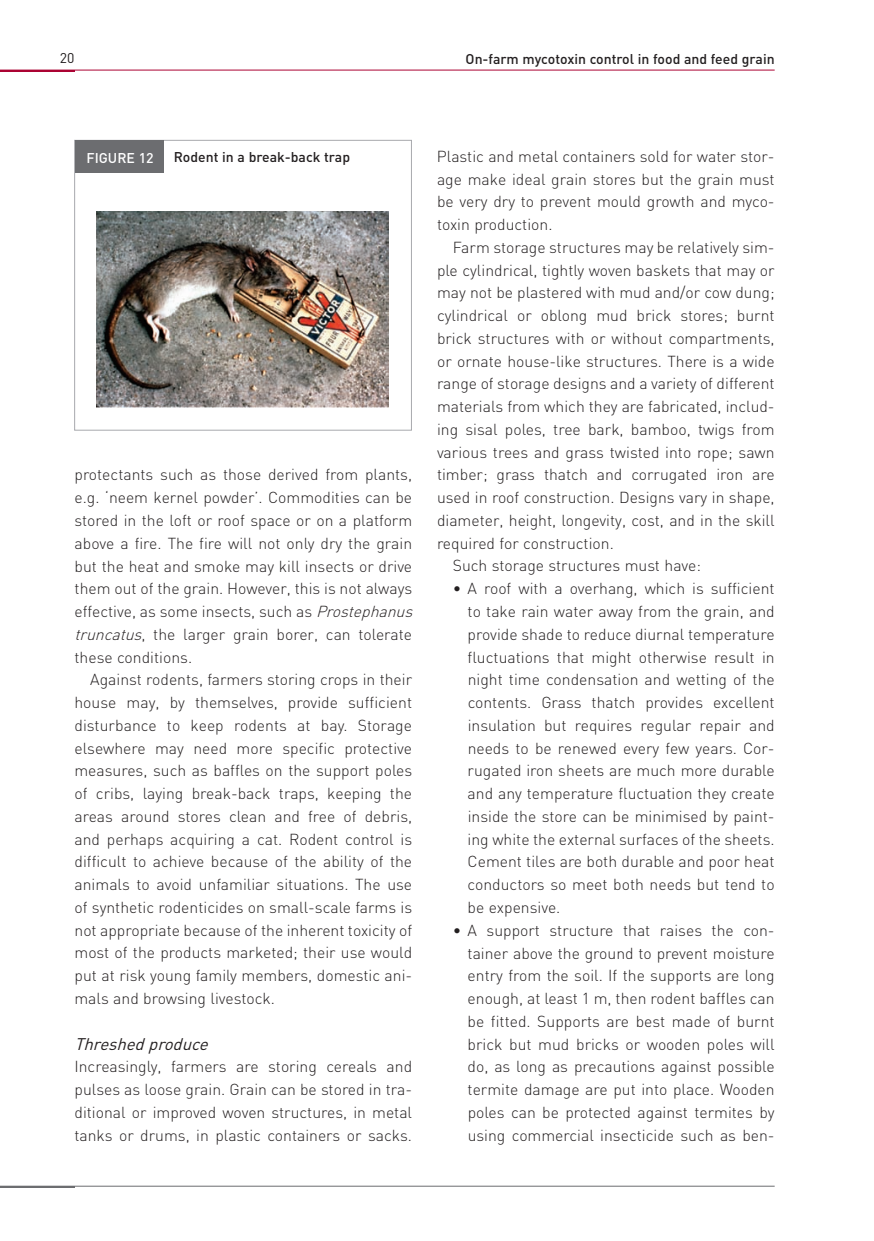
<style>
.page{position:relative;width:874px;height:1241px;background:#fff}
.page>*{position:absolute;margin:0;border:0;box-sizing:border-box;transform-origin:0 0}
.t1{font:italic 16.62px "DIN";color:#231f20}
.t2{font:300 15.75px/22.8px "DIN";color:#231f20;text-align:justify}
.t3{font:500 14px "DIN";color:#231f20}
.t4{font:500 14px "DIN";color:#fff}
.t5{font:14px "DIN";color:#231f20}
.s1{font-style:italic}
</style>
<div class="page">
<hr style="left:0;top:70px;width:774px;height:1px;background:#ab0333">
<hr style="left:0;top:1185px;width:774px;height:1px;background:#6c6d70">
<hr style="left:0;top:70px;width:74px;height:2px;background:#ab0333">
<hr style="left:0;top:1185px;width:74px;height:2px;background:#6c6d70">
<div style="left:74px;top:140px;width:337px;height:290px;border:1px solid #a8a9ad"></div>
<div style="left:75px;top:141px;width:88px;height:32px;background:#6c6d70"></div>
<img style="left:96px;top:212px;width:292px;height:195px">
<p class="t5" style="left:60px;top:49px;width:16px">20</p>
<p class="t3" style="left:465px;top:49px;width:310px">On-farm mycotoxin control in food and feed grain</p>
<p class="t4" style="left:86px;top:148px;width:69px">Figure 12</p>
<p class="t3" style="left:174px;top:147px;width:178px">Rodent in a break-back trap</p>
<p class="t2" style="left:74px;top:463px;width:344px;text-align:left">protectants such as those derived from plants, e.g. ‘neem kernel powder’. Commodities can be stored in the loft or roof space or on a platform above a fire. The fire will not only dry the grain but the heat and smoke may kill insects or drive them out of the grain. However, this is not always effective, as some insects, such as <span class="s1">Prostephanus truncatus</span>, the larger grain borer, can tolerate these conditions.</p>
<p class="t2" style="left:74px;top:667px;width:339px;text-indent:16px">Against rodents, farmers storing crops in their house may, by themselves, provide sufficient disturbance to keep rodents at bay. Storage elsewhere may need more specific protective measures, such as baffles on the support poles of cribs, laying break-back traps, keeping the areas around stores clean and free of debris, and perhaps acquiring a cat. Rodent control is difficult to achieve because of the ability of the animals to avoid unfamiliar situations. The use of synthetic rodenticides on small-scale farms is not appropriate because of the inherent toxicity of most of the products marketed; their use would put at risk young family members, domestic ani&shy;mals and browsing livestock.</p>
<p class="t1" style="left:74px;top:1032px;width:140px">Threshedproduce</p>
<p class="t2" style="left:74px;top:1054px;width:339px">Increasingly, farmers are storing cereals and pulses as loose grain. Grain can be stored in tra&shy;ditional or improved woven structures, in metal tanks or drums, in plastic containers or sacks.</p>
<p class="t2" style="left:436px;top:144px;width:339px">Plastic and metal containers sold for water stor&shy;age make ideal grain stores but the grain must be very dry to prevent mould growth and myco&shy;toxin production.</p>
<p class="t2" style="left:452px;top:235px;width:323px">Farm storage structures may be relatively sim-</p>
<p class="t2" style="left:437px;top:258px;width:339px">ple cylindrical, tightly woven baskets that may or</p>
<p class="t2" style="left:437px;top:281px;width:339px">may not be plastered with mud and/or cow dung;</p>
<p class="t2" style="left:437px;top:303px;width:339px">cylindrical or oblong mud brick stores; burnt</p>
<p class="t2" style="left:437px;top:326px;width:339px">brick structures with or without compartments,</p>
<p class="t2" style="left:437px;top:349px;width:339px">or ornate house-like structures. There is a wide</p>
<p class="t2" style="left:437px;top:371px;width:339px">range of storage designs and a variety of different</p>
<p class="t2" style="left:437px;top:394px;width:339px">materials from which they are fabricated, includ-</p>
<p class="t2" style="left:437px;top:417px;width:339px">ing sisal poles, tree bark, bamboo, twigs from</p>
<p class="t2" style="left:437px;top:440px;width:339px">various trees and grass twisted into rope; sawn</p>
<p class="t2" style="left:437px;top:462px;width:339px">timber; grass thatch and corrugated iron are</p>
<p class="t2" style="left:437px;top:485px;width:339px">used in roof construction. Designs vary in shape,</p>
<p class="t2" style="left:437px;top:508px;width:339px">diameter, height, longevity, cost, and in the skill</p>
<p class="t2" style="left:437px;top:531px;width:178px">required for construction.</p>
<p class="t2" style="left:452px;top:553px;width:250px">Such storage structures must have:</p>
<p class="t2" style="left:467px;top:576px;width:308px;text-indent:-15px">• A roof with a overhang, which is sufficient to take rain water away from the grain, and provide shade to reduce diurnal temperature fluctuations that might otherwise result in night time condensation and wetting of the contents. Grass thatch provides excellent insulation but requires regular repair and needs to be renewed every few years. Cor&shy;rugated iron sheets are much more durable and any temperature fluctuation they create inside the store can be minimised by paint&shy;ing white the external surfaces of the sheets.<br>Cement tiles are both durable and poor heat conductors so meet both needs but tend to be expensive.</p>
<p class="t2" style="left:467px;top:917px;width:308px;text-indent:-15px">• A support structure that raises the con&shy;tainer above the ground to prevent moisture entry from the soil. If the supports are long enough, at least 1 m, then rodent baffles can be fitted. Supports are best made of burnt brick but mud bricks or wooden poles will do, as long as precautions against possible termite damage are put into place. Wooden poles can be protected against termites by using commercial insecticide such as ben-</p>
</div>
